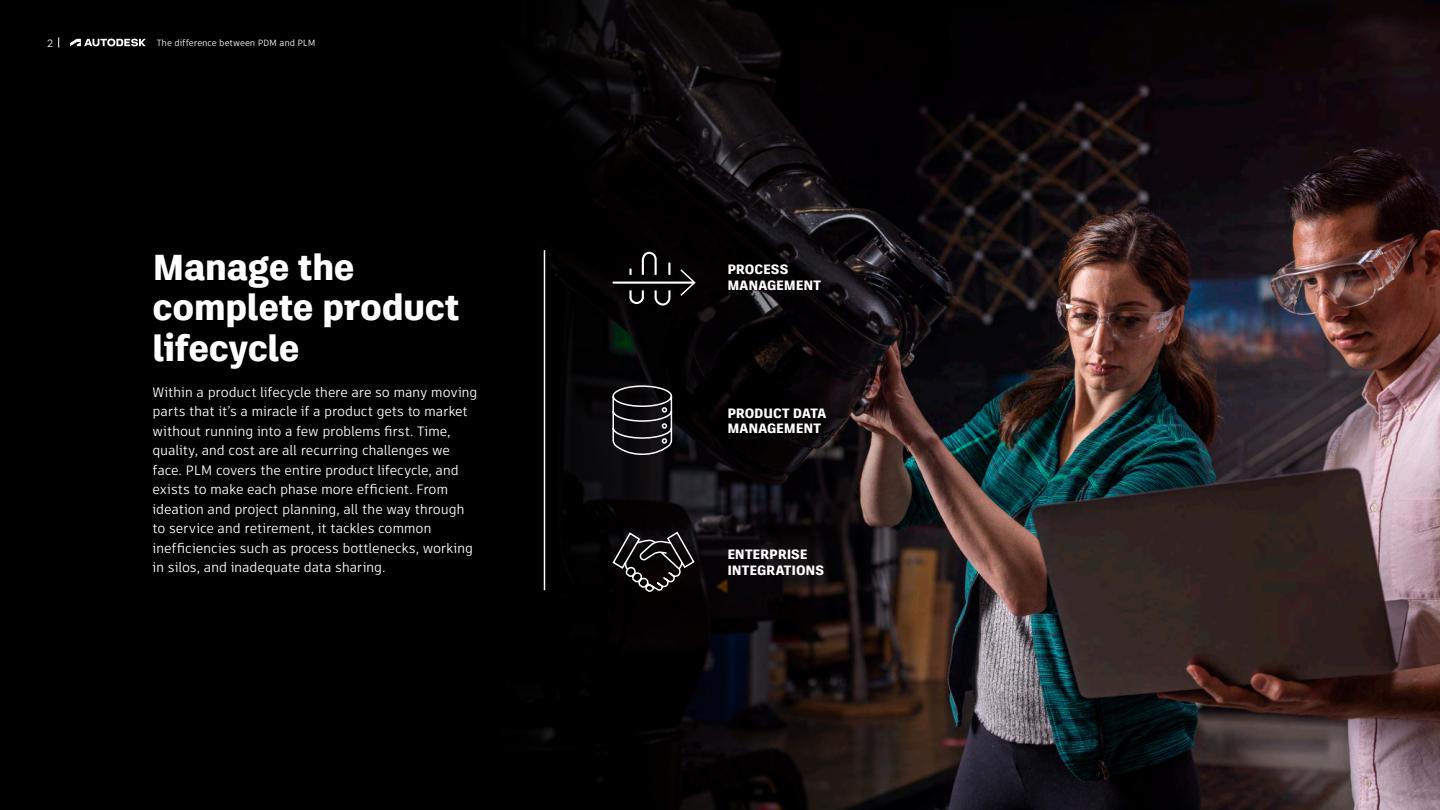
<style>
.page{position:relative;width:1440px;height:810px;background:#000}
.page>*{position:absolute;margin:0;border:0;box-sizing:border-box;transform-origin:0 0}
.t1{font:800 36px/40.5px "Artifakt Legend";letter-spacing:-.015em;color:#fff}
.t2{font:13.5px/19.5px "Artifakt Element";letter-spacing:-.015em;color:#fff}
.t3{font:800 13.5px/15.8px "Artifakt Legend";letter-spacing:-.005em;color:#fff}
.t4{font:10.57px "Artifakt Legend";color:#fff}
.t5{font:9px "Artifakt Element";letter-spacing:-.01em;color:#fff}
</style>
<div class="page">
<img style="left:530px;top:0;width:910px;height:810px">
<svg style="left:612px;top:385px;width:61px;height:71px"></svg>
<svg style="left:613px;top:252px;width:83px;height:54px"></svg>
<svg style="left:611px;top:531px;width:85px;height:62px"></svg>
<div style="left:542px;top:247px;width:15px;height:353px;background:#000;opacity:.2"></div>
<hr style="left:544px;top:250px;width:1px;height:340px;background:#fff">
<svg style="left:70px;top:39px;width:76px;height:7px"></svg>
<p class="t4" style="left:48px;top:36px;width:7px">2</p>
<p class="t5" style="left:157px;top:37px;width:160px">The difference between PDM and PLM</p>
<h1 class="t1" style="left:152px;top:247px;width:309px">Manage the complete product lifecycle</h1>
<p class="t2" style="left:152px;top:382px;width:327px">Within a product lifecycle there are so many moving parts that it’s a miracle if a product gets to market without running into a few problems first. Time, quality, and cost are all recurring challenges we face. PLM covers the entire product lifecycle, and exists to make each phase more efficient. From ideation and project planning, all the way through to service and retirement, it tackles common inefficiencies such as process bottlenecks, working in silos, and inadequate data sharing.</p>
<p class="t3" style="left:727px;top:262px;width:95px">PROCESS<br>MANAGEMENT</p>
<p class="t3" style="left:727px;top:405px;width:100px">PRODUCT DATA<br>MANAGEMENT</p>
<p class="t3" style="left:727px;top:547px;width:98px">ENTERPRISE<br>INTEGRATIONS</p>
</div>
